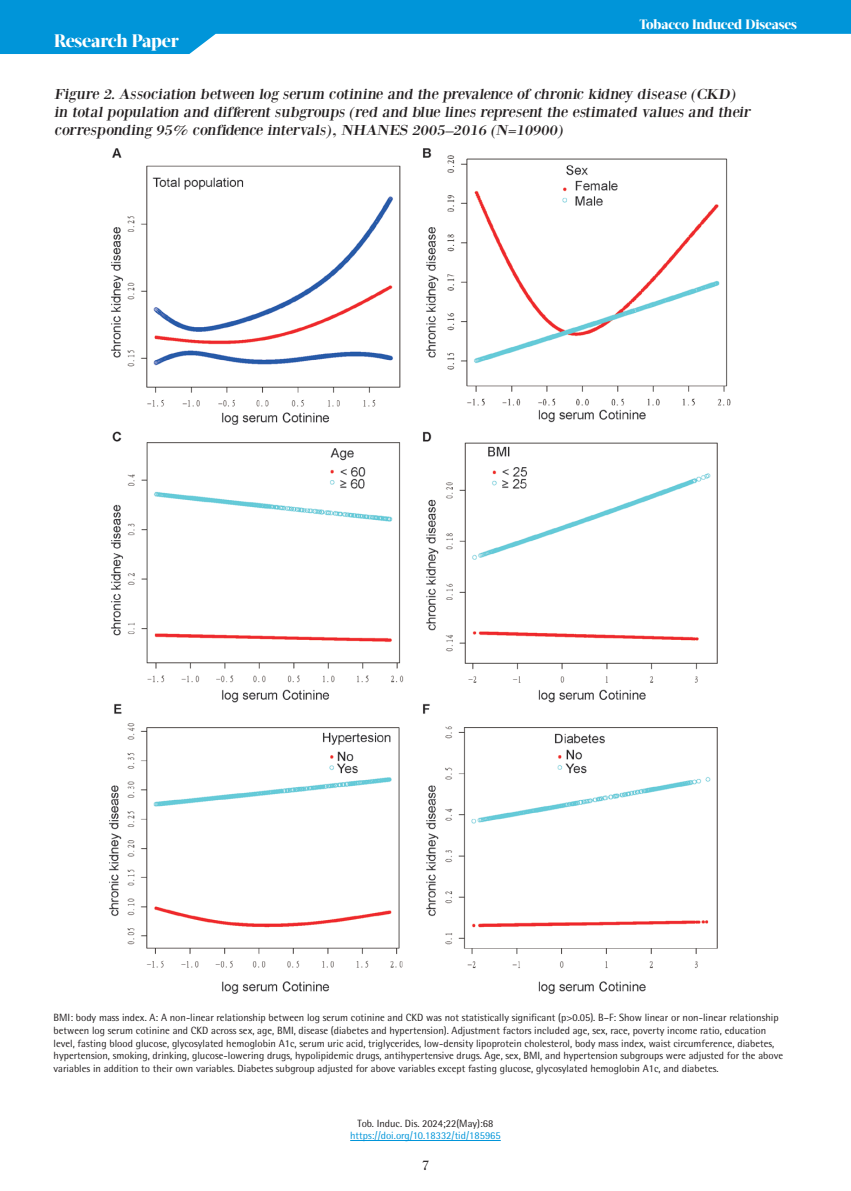
<style>
.page{position:relative;width:851px;height:1191px;background:#fff}
.page>*{position:absolute;margin:0;border:0;box-sizing:border-box;transform-origin:0 0}
.t1{font:800 18px "Acta Display W04";letter-spacing:-.01em;color:#fff}
.t2{font:15px/18px "Bodoni XT";color:#231f20;scale:1.1 1}
.t3{font:15px "PF Bodoni Text";color:#231f20}
.t4{font:800 13.5px "Acta Display W04";letter-spacing:-.01em;color:#fff}
.t5{font:10.5px/12.6px "Rotis Semi Sans Hel";color:#231f20}
.t6{font:10.5px "Rotis Semi Sans Hel";color:#0095d9}
</style>
<div class="page">
<svg style="left:0;top:0;width:850px;height:54px;fill:#0095d9"></svg>
<hr style="left:350px;top:1140px;width:150px;height:1px;background:#0095d9">
<img style="left:109px;top:148px;width:622px;height:846px">
<h1 class="t1" style="left:54px;top:30px;width:126px">Research Paper</h1>
<p class="t4" style="left:639px;top:17px;width:159px">Tobacco Induced Diseases</p>
<p class="t2" style="left:54px;top:85px;width:637px">Figure 2. Association between log serum cotinine and the prevalence of chronic kidney disease (CKD) in total population and different subgroups (red and blue lines represent the estimated values and their corresponding 95% confidence intervals), NHANES 2005–2016 (N=10900)</p>
<p class="t5" style="left:54px;top:1011px;width:731px">BMI: body mass index. A: A non-linear relationship between log serum cotinine and CKD was not statistically significant (p&gt;0.05). B–F: Show linear or non-linear relationship between log serum cotinine and CKD across sex, age, BMI, disease (diabetes and hypertension). Adjustment factors included age, sex, race, poverty income ratio, education level, fasting blood glucose, glycosylated hemoglobin A1c, serum uric acid, triglycerides, low-density lipoprotein cholesterol, body mass index, waist circumference, diabetes, hypertension, smoking, drinking, glucose-lowering drugs, hypolipidemic drugs, antihypertensive drugs. Age, sex, BMI, and hypertension subgroups were adjusted for the above variables in addition to their own variables. Diabetes subgroup adjusted for above variables except fasting glucose, glycosylated hemoglobin A1c, and diabetes.</p>
<p class="t5" style="left:357px;top:1116px;width:137px">Tob. Induc. Dis. 2024;22(May):68</p>
<p class="t6" style="left:350px;top:1129px;width:152px">https://doi.org/10.18332/tid/185965</p>
<h2 class="t3" style="left:421px;top:1156px;width:9px">7</h2>
</div>
